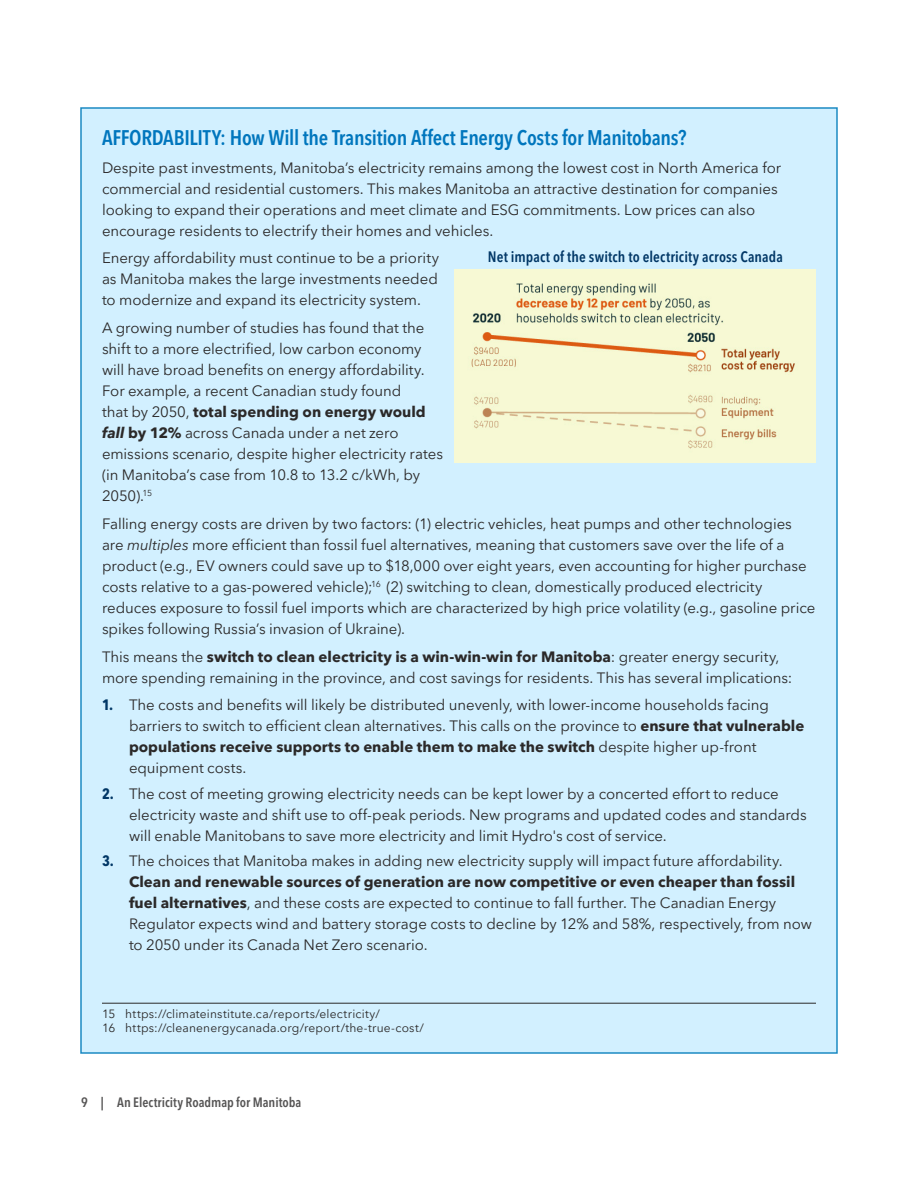
<style>
.page{position:relative;width:918px;height:1188px;background:#fff}
.page>*{position:absolute;margin:0;border:0;box-sizing:border-box;transform-origin:0 0}
.Textbox_Title{font:600 condensed 21px "Avenir Next LT Pro";letter-spacing:-.015em;color:#0076bd}
.Body_Text{font:15px/21px "Avenir Next LT Pro";letter-spacing:-.005em;color:#2b2929}
.t1{font:600 condensed 15px "Avenir Next LT Pro";letter-spacing:.005em;color:#013766}
.t2{font:600 condensed 13.5px "Avenir Next LT Pro";color:#555454}
.Footnotes{font:12px "Avenir Next LT Pro";letter-spacing:.015em;color:#2b2929}
.s1{font-weight:700}
.s2{font-weight:700;font-style:italic}
.s3{font-style:italic}
.s4{font-weight:700;font-stretch:condensed;color:#013766}
.s5{font-stretch:normal}
</style>
<div class="page">
<div style="left:81px;top:108px;width:756px;height:945px;background:#d2f0ff"></div>
<hr style="left:102px;top:1003px;width:714px;height:1px;background:#2b2929">
<img style="left:455px;top:269px;width:361px;height:194px">
<p class="Textbox_Title" style="left:102px;top:125px;width:586px">AFFORDABILITY: How Will the Transition Affect Energy Costs for Manitobans?</p>
<p class="Body_Text" style="left:102px;top:157px;width:681px">Despite past investments, Manitoba’s electricity remains among the lowest cost in North America for commercial and residential customers. This makes Manitoba an attractive destination for companies looking to expand their operations and meet climate and ESG commitments. Low prices can also encourage residents to electrify their homes and vehicles.</p>
<p class="Body_Text" style="left:102px;top:248px;width:339px;text-align:justify">Energy affordability must continue to be a priority as Manitoba makes the large investments needed to modernize and expand its electricity system.</p>
<p class="Body_Text" style="left:102px;top:317px;width:343px">A growing number of studies has found that the shift to a more electrified, low carbon economy will have broad benefits on energy affordability.<br>For example, a recent Canadian study found<br>that by 2050, <span class="s1">total spending on energy would </span><span class="s2">fall</span> <span class="s1">by 12%</span> across Canada under a net zero emissions scenario, despite higher electricity rates (in Manitoba’s case from 10.8 to 13.2 c/kWh, by 2050).<sup>15</sup></p>
<p class="Body_Text" style="left:102px;top:513px;width:715px">Falling energy costs are driven by two factors: (1) electric vehicles, heat pumps and other technologies are <span class="s3">multiples</span> more efficient than fossil fuel alternatives, meaning that customers save over the life of a product (e.g., EV owners could save up to $18,000 over eight years, even accounting for higher purchase costs relative to a gas-powered vehicle);<sup>16</sup> (2) switching to clean, domestically produced electricity reduces exposure to fossil fuel imports which are characterized by high price volatility (e.g., gasoline price spikes following Russia’s invasion of Ukraine).</p>
<p class="Body_Text" style="left:102px;top:646px;width:692px">This means the <span class="s1">switch to clean electricity is a win-win-win for Manitoba</span>: greater energy security, more spending remaining in the province, and cost savings for residents. This has several implications:</p>
<p class="Body_Text" style="left:129px;top:695px;width:677px;text-indent:-27px"><span class="s4">1.</span> The costs and benefits will likely be distributed unevenly, with lower-income households facing barriers to switch to efficient clean alternatives. This calls on the province to <span class="s1">ensure that vulnerable populations receive supports to enable them to make the switch</span> despite higher up-front equipment costs.</p>
<p class="Body_Text" style="left:129px;top:783px;width:679px;text-indent:-27px"><span class="s4">2.</span> The cost of meeting growing electricity needs can be kept lower by a concerted effort to reduce electricity waste and shift use to off-peak periods. New programs and updated codes and standards will enable Manitobans to save more electricity and limit Hydro's cost of service.</p>
<p class="Body_Text" style="left:129px;top:851px;width:685px;text-indent:-27px"><span class="s4">3.</span> The choices that Manitoba makes in adding new electricity supply will impact future affordability.<br><span class="s1">Clean and renewable sources of generation are now competitive or even cheaper than fossil fuel alternatives</span>, and these costs are expected to continue to fall further. The Canadian Energy Regulator expects wind and battery storage costs to decline by 12% and 58%, respectively, from now to 2050 under its Canada Net Zero scenario.</p>
<p class="t1" style="left:488px;top:248px;width:296px">Net impact of the switch to electricity across Canada</p>
<p class="Footnotes" style="left:102px;top:1006px;width:279px">15 https://climateinstitute.ca/reports/electricity/</p>
<p class="Footnotes" style="left:102px;top:1021px;width:324px">16 https://cleanenergycanada.org/report/the-true-cost/</p>
<p class="t2" style="left:81px;top:1094px;width:222px">9 <span class="s5">|</span> An Electricity Roadmap for Manitoba</p>
</div>
